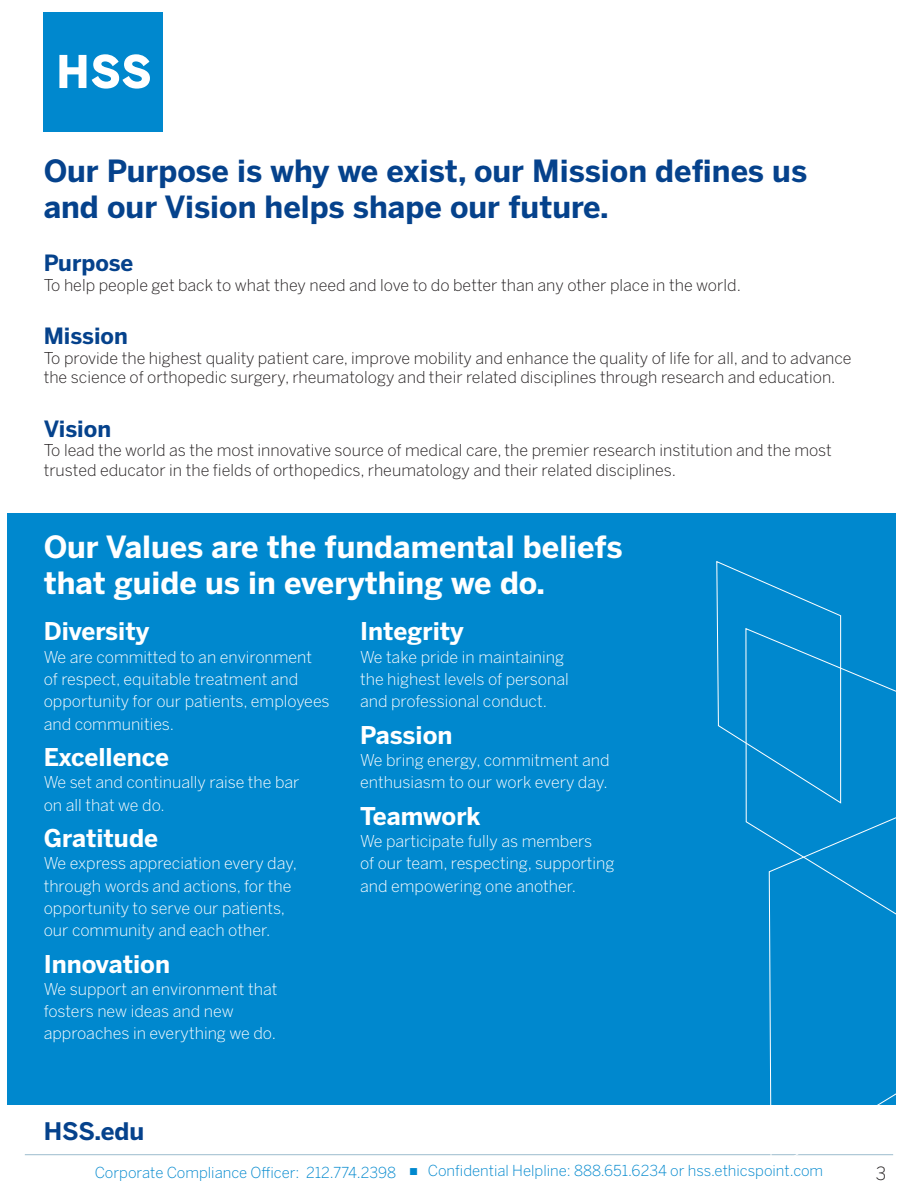
<style>
.page{position:relative;width:918px;height:1188px;background:#fff}
.page>*{position:absolute;margin:0;border:0;box-sizing:border-box;transform-origin:0 0}
.t1{font:700 30.3px/36.5px "Benton Sans";color:#05428c}
.t2{font:700 30.3px/36.5px "Benton Sans";color:#fff}
.t3{font:700 24.3px "Benton Sans";color:#fff}
.t4{font:700 24px "Benton Sans";color:#05428c}
.t5{font:700 22.35px "Benton Sans";color:#05428c}
.t6{font:300 18px "Benton Sans";color:#231f20}
.t7{font:300 16.2px/22.4px "Benton Sans";color:#fff}
.t8{font:300 16.2px/19.5px "Benton Sans";color:#231f20}
.t9{font:300 15px "Benton Sans";color:#0088ce}
.s1{font-family:"Arial";font-weight:700}
</style>
<div class="page">
<hr style="left:25px;top:1154px;width:868px;height:1px;background:#9cbcce">
<div style="left:7px;top:513px;width:889px;height:592px;background:#0088ce"></div>
<div style="left:44px;top:12px;width:119px;height:119px;background:#0088ce"></div>
<svg style="left:92px;top:54px;width:58px;height:35px"></svg>
<svg style="left:59px;top:55px;width:27px;height:33px"></svg>
<svg style="left:716px;top:561px;width:126px;height:182px"></svg>
<svg style="left:745px;top:627px;width:151px;height:209px"></svg>
<svg style="left:768px;top:789px;width:128px;height:367px"></svg>
<p class="t1" style="left:44px;top:153px;width:765px">Our Purpose is why we exist, our Mission defines us and our Vision helps shape our future.</p>
<p class="t5" style="left:44px;top:249px;width:91px">Purpose</p>
<p class="t8" style="left:44px;top:275px;width:699px">To help people get back to what they need and love to do better than any other place in the world.</p>
<p class="t5" style="left:44px;top:322px;width:86px">Mission</p>
<p class="t8" style="left:44px;top:348px;width:809px">To provide the highest quality patient care, improve mobility and enhance the quality of life for all, and to advance the science of orthopedic surgery, rheumatology and their related disciplines through research and education.</p>
<p class="t5" style="left:44px;top:415px;width:69px">Vision</p>
<p class="t8" style="left:44px;top:440px;width:790px">To lead the world as the most innovative source of medical care, the premier research institution and the most trusted educator in the fields of orthopedics, rheumatology and their related disciplines.</p>
<p class="t2" style="left:44px;top:529px;width:580px">Our Values are the fundamental beliefs that guide us in everything we do.</p>
<p class="t3" style="left:44px;top:616px;width:107px">Diversity</p>
<p class="t7" style="left:44px;top:646px;width:287px">We are committed to an environment of respect, equitable treatment and opportunity for our patients, employees and communities.</p>
<p class="t3" style="left:44px;top:742px;width:127px">Excellence</p>
<p class="t7" style="left:44px;top:771px;width:257px">We set and continually raise the bar on all that we do.</p>
<p class="t3" style="left:44px;top:823px;width:116px">Gratitude</p>
<p class="t7" style="left:44px;top:852px;width:255px">We express appreciation every day, through words and actions, for the opportunity to serve our patients, our community and each other.</p>
<p class="t3" style="left:44px;top:948px;width:128px">Innovation</p>
<p class="t7" style="left:44px;top:978px;width:235px">We support an environment that fosters new ideas and new approaches in everything we do.</p>
<p class="t3" style="left:360px;top:616px;width:105px">Integrity</p>
<p class="t7" style="left:360px;top:646px;width:210px">We take pride in maintaining the highest levels of personal and professional conduct.</p>
<p class="t3" style="left:360px;top:720px;width:94px">Passion</p>
<p class="t7" style="left:360px;top:749px;width:251px">We bring energy, commitment and enthusiasm to our work every day.</p>
<p class="t3" style="left:360px;top:801px;width:122px">Teamwork</p>
<p class="t7" style="left:360px;top:830px;width:256px">We participate fully as members<br>of our team, respecting, supporting and empowering one another.</p>
<p class="t4" style="left:44px;top:1116px;width:102px">HSS.edu</p>
<p class="t9" style="left:95px;top:1162px;width:730px">Corporate Compliance Officer: 212.774.2398 <span class="s1">■</span> Confidential Helpline: 888.651.6234 or hss.ethicspoint.com</p>
<p class="t6" style="left:876px;top:1163px;width:12px">3</p>
</div>
